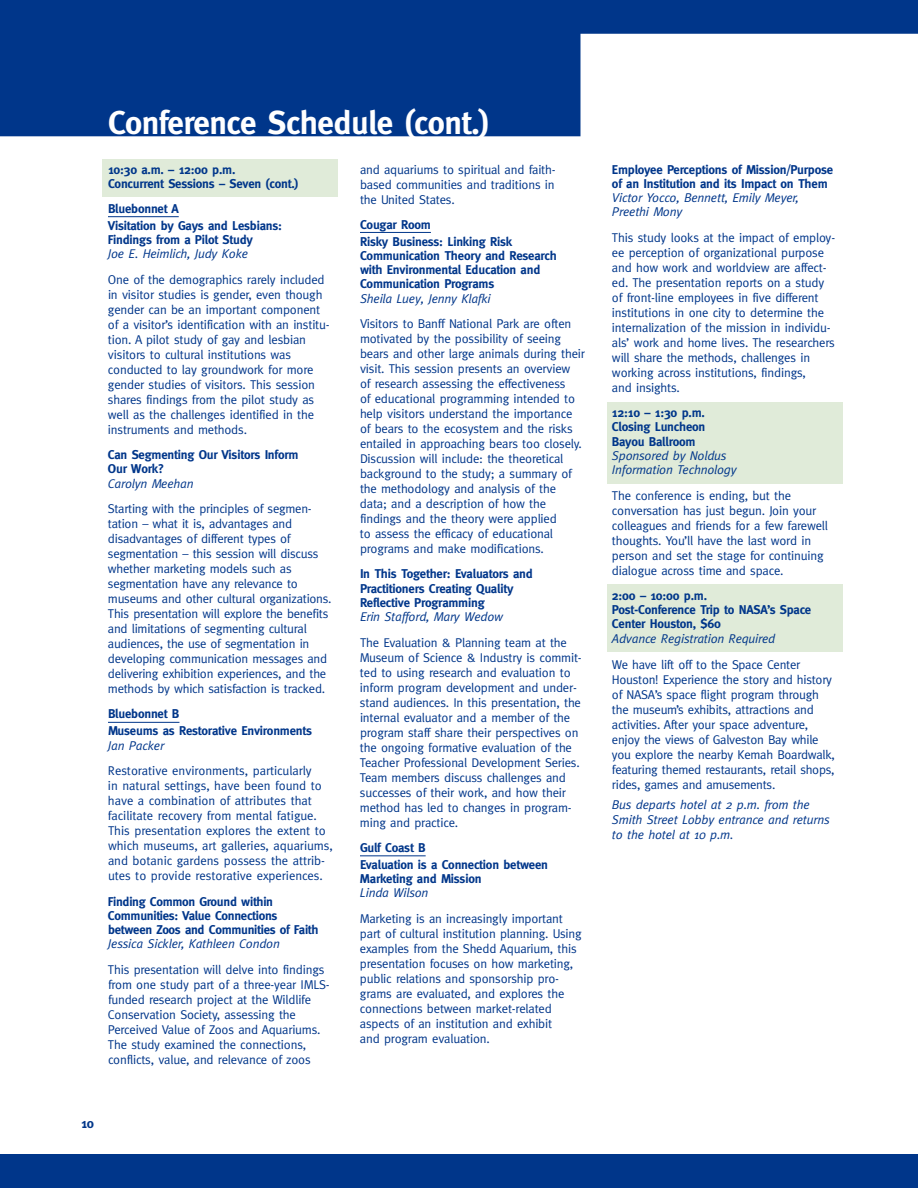
<style>
.page{position:relative;width:918px;height:1188px;background:#fff}
.page>*{position:absolute;margin:0;border:0;box-sizing:border-box;transform-origin:0 0}
.t1{font:700 33px "Meta";letter-spacing:-.015em;color:#fff}
.t2{font:700 13.5px "Meta";color:#00368a}
.t3{font:12.75px/15px "Meta";letter-spacing:-.015em;color:#00368a}
.t4{font:700 12.75px/14.2px "Meta";letter-spacing:-.015em;color:#00368a}
.t5{font:italic 12.75px/14.2px "Meta";letter-spacing:-.015em;color:#00368a}
</style>
<div class="page">
<div style="left:102px;top:160px;width:235px;height:37px;background:#e0ebd9"></div>
<div style="left:607px;top:585px;width:235px;height:67px;background:#e0ebd9"></div>
<div style="left:607px;top:402px;width:235px;height:81px;background:#e0ebd9"></div>
<svg style="left:0;top:0;width:917px;height:136px;fill:#00368a"></svg>
<div style="left:0;top:1154px;width:918px;height:34px;background:#00368a"></div>
<hr style="left:108px;top:216px;width:71px;height:1px;background:#00368a">
<hr style="left:108px;top:722px;width:71px;height:1px;background:#00368a">
<hr style="left:360px;top:232px;width:71px;height:1px;background:#00368a">
<hr style="left:360px;top:856px;width:66px;height:1px;background:#00368a">
<hr style="left:917px;top:0;width:1px;height:136px;background:#639a42">
<h1 class="t1" style="left:108px;top:103px;width:383px">Conference Schedule (cont.)</h1>
<p class="t4" style="left:108px;top:162px;width:192px">10:30 a.m. – 12:00 p.m.<br>Concurrent Sessions – Seven (cont.)</p>
<p class="t4" style="left:108px;top:200px;width:176px;line-height:17px">Bluebonnet A<br>Visitation by Gays and Lesbians:</p>
<p class="t4" style="left:108px;top:232px;width:146px">Findings from a Pilot Study</p>
<p class="t5" style="left:108px;top:247px;width:142px">Joe E. Heimlich, Judy Koke</p>
<p class="t3" style="left:108px;top:272px;width:223px">One of the demographics rarely included in visitor studies is gender, even though gender can be an important component of a visitor’s identification with an institu&shy;tion. A pilot study of gay and lesbian visitors to cultural institutions was conducted to lay groundwork for more gender studies of visitors. This session shares findings from the pilot study as well as the challenges identified in the instruments and methods.</p>
<p class="t4" style="left:108px;top:448px;width:192px">Can Segmenting Our Visitors Inform<br>Our Work?</p>
<p class="t5" style="left:108px;top:476px;width:87px">Carolyn Meehan</p>
<p class="t3" style="left:108px;top:502px;width:225px">Starting with the principles of segmen&shy;tation – what it is, advantages and disadvantages of different types of segmentation – this session will discuss whether marketing models such as segmentation have any relevance to museums and other cultural organizations.<br>This presentation will explore the benefits and limitations of segmenting cultural audiences, the use of segmentation in developing communication messages and delivering exhibition experiences, and the methods by which satisfaction is tracked.</p>
<p class="t4" style="left:108px;top:706px;width:206px;line-height:17px">Bluebonnet B<br>Museums as Restorative Environments</p>
<p class="t5" style="left:108px;top:738px;width:58px">Jan Packer</p>
<p class="t3" style="left:108px;top:764px;width:226px">Restorative environments, particularly<br>in natural settings, have been found to have a combination of attributes that facilitate recovery from mental fatigue.<br>This presentation explores the extent to which museums, art galleries, aquariums, and botanic gardens possess the attrib&shy;utes to provide restorative experiences.</p>
<p class="t4" style="left:108px;top:894px;width:212px">Finding Common Ground within<br>Communities: Value Connections between Zoos and Communities of Faith</p>
<p class="t5" style="left:108px;top:937px;width:173px">Jessica Sickler, Kathleen Condon</p>
<p class="t3" style="left:108px;top:962px;width:223px">This presentation will delve into findings from one study part of a three-year IMLS&shy;funded research project at the Wildlife Conservation Society, assessing the Perceived Value of Zoos and Aquariums.<br>The study examined the connections, conflicts, value, and relevance of zoos</p>
<p class="t3" style="left:360px;top:162px;width:197px;text-align:justify">and aquariums to spiritual and faith&shy;based communities and traditions in the United States.</p>
<p class="t4" style="left:360px;top:216px;width:154px;line-height:17px">Cougar Room<br>Risky Business: Linking Risk</p>
<p class="t4" style="left:360px;top:248px;width:198px">Communication Theory and Research with Environmental Education and<br>Communication Programs</p>
<p class="t5" style="left:360px;top:291px;width:132px">Sheila Luey, Jenny Klafki</p>
<p class="t3" style="left:360px;top:316px;width:226px">Visitors to Banff National Park are often motivated by the possibility of seeing bears and other large animals during their visit. This session presents an overview<br>of research assessing the effectiveness<br>of educational programming intended to help visitors understand the importance of bears to the ecosystem and the risks entailed in approaching bears too closely.<br>Discussion will include: the theoretical background to the study; a summary of the methodology and analysis of the data; and a description of how the findings and the theory were applied<br>to assess the efficacy of educational programs and make modifications.</p>
<p class="t4" style="left:360px;top:567px;width:174px">In This Together: Evaluators and<br>Practitioners Creating Quality<br>Reflective Programming</p>
<p class="t5" style="left:360px;top:610px;width:145px">Erin Stafford, Mary Wedow</p>
<p class="t3" style="left:360px;top:635px;width:223px">The Evaluation &amp; Planning team at the Museum of Science &amp; Industry is commit&shy;ted to using research and evaluation to inform program development and under&shy;stand audiences. In this presentation, the internal evaluator and a member of the program staff share their perspectives on the ongoing formative evaluation of the Teacher Professional Development Series.<br>Team members discuss challenges and successes of their work, and how their method has led to changes in program&shy;ming and practice.</p>
<p class="t4" style="left:360px;top:839px;width:190px;line-height:17px">Gulf Coast B<br>Evaluation is a Connection between</p>
<p class="t4" style="left:360px;top:872px;width:123px">Marketing and Mission</p>
<p class="t5" style="left:360px;top:886px;width:70px">Linda Wilson</p>
<p class="t3" style="left:360px;top:911px;width:223px">Marketing is an increasingly important part of cultural institution planning. Using examples from the Shedd Aquarium, this presentation focuses on how marketing, public relations and sponsorship pro&shy;grams are evaluated, and explores the connections between market-related aspects of an institution and exhibit<br>and program evaluation.</p>
<p class="t2" style="left:81px;top:1116px;width:15px">10</p>
<p class="t4" style="left:612px;top:162px;width:223px">Employee Perceptions of Mission/Purpose of an Institution and its Impact on Them</p>
<p class="t5" style="left:612px;top:190px;width:189px">Victor Yocco, Bennett, Emily Meyer,<br>Preethi Mony</p>
<p class="t3" style="left:612px;top:230px;width:225px">This study looks at the impact of employ&shy;ee perception of organizational purpose and how work and worldview are affect&shy;ed. The presentation reports on a study of front-line employees in five different institutions in one city to determine the internalization of the mission in individu&shy;als’ work and home lives. The researchers will share the methods, challenges in working across institutions, findings,<br>and insights.</p>
<p class="t4" style="left:612px;top:406px;width:95px;text-align:justify">12:10 – 1:30 p.m.<br>Closing Luncheon Bayou Ballroom</p>
<p class="t5" style="left:612px;top:448px;width:126px">Sponsored by Noldus<br>Information Technology</p>
<p class="t3" style="left:612px;top:488px;width:218px">The conference is ending, but the conversation has just begun. Join your colleagues and friends for a few farewell thoughts. You’ll have the last word in person and set the stage for continuing dialogue across time and space.</p>
<p class="t4" style="left:612px;top:588px;width:201px">2:00 – 10:00 p.m.<br>Post-Conference Trip to NASA’s Space<br>Center Houston, $60</p>
<p class="t5" style="left:612px;top:631px;width:165px">Advance Registration Required</p>
<p class="t3" style="left:612px;top:657px;width:225px">We have lift off to the Space Center Houston! Experience the story and history of NASA’s space flight program through the museum’s exhibits, attractions and activities. After your space adventure, enjoy the views of Galveston Bay while you explore the nearby Kemah Boardwalk, featuring themed restaurants, retail shops, rides, games and amusements.</p>
<p class="t5" style="left:612px;top:797px;width:219px;line-height:15px">Bus departs hotel at 2 p.m. from the<br>Smith Street Lobby entrance and returns to the hotel at 10 p.m.</p>
</div>
